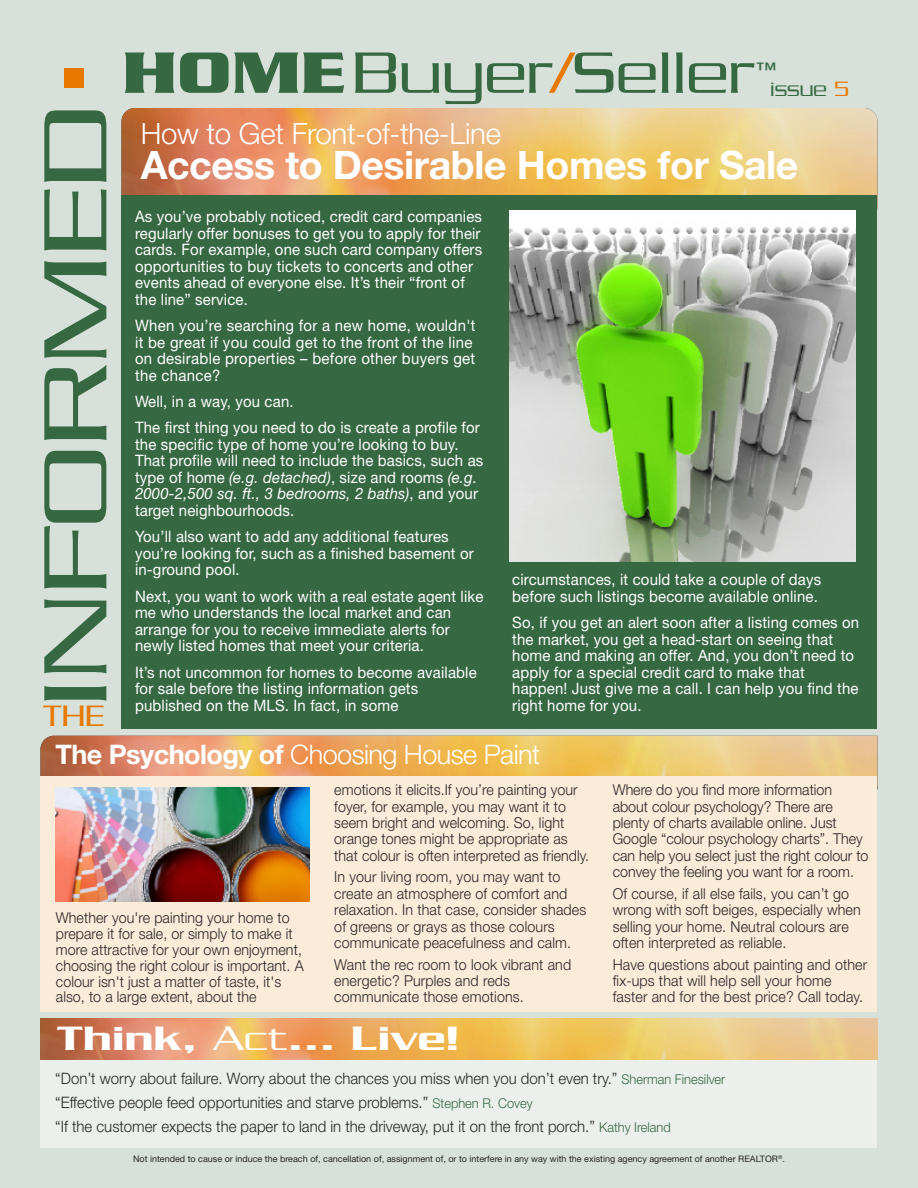
<style>
.page{position:relative;width:918px;height:1188px;background:#d7e1d9}
.page>*{position:absolute;margin:0;border:0;box-sizing:border-box;transform-origin:0 0}
.t1{font:300 96.9px "Serpentine Std";color:#366842;scale:1.27 1}
.t2{font:300 63px "Serpentine Std";color:#366842;scale:1.12 1}
.t3{font:700 39.15px "Helvetica Neue LT Std";letter-spacing:-.01em;color:#fff}
.t4{font:500 36.6px "Serpentine Std";color:#fff;scale:1.21 1}
.t5{font:300 31.95px "Serpentine Std";color:#e87900;scale:1.08 1}
.t6{font:300 29.4px "Helvetica Neue LT Std";letter-spacing:-.01em;color:#fff}
.t7{font:300 27px "Helvetica Neue LT Std";letter-spacing:-.02em;color:#fff}
.t8{font:300 22.5px "Serpentine Std";color:#366842}
.t9{font:300 21px "Serpentine Std";color:#366842;scale:1.12 1}
.t10{font:15.75px/16.5px "Helvetica Neue LT Std";letter-spacing:.01em;color:#fff;scale:.95 1}
.t11{font:300 15.75px/24px "Helvetica Neue LT Std";color:#272526;scale:.95 1}
.t12{font:300 15px/16.4px "Helvetica Neue LT Std";letter-spacing:.005em;color:#272526;scale:.95 1}
.t13{font:9px "Helvetica Neue LT Std";color:#272526}
.s1{font-weight:700}
.s2{color:#e87900}
.s3{font-style:italic}
.s4{font-weight:300}
.s5{font-size:13.5px;color:#366842}
</style>
<div class="page">
<div style="left:41px;top:1029px;width:836px;height:118px;background:#ebf0ec"></div>
<img style="left:122px;top:108px;width:756px;height:88px">
<div style="left:65px;top:68px;width:19px;height:20px;background:#e87900"></div>
<div style="left:122px;top:196px;width:756px;height:533px;background:#366842"></div>
<img style="left:509px;top:210px;width:346px;height:351px">
<img style="left:40px;top:736px;width:838px;height:41px">
<img style="left:40px;top:1019px;width:838px;height:41px">
<div style="left:40px;top:777px;width:838px;height:235px;background:#fbebd9"></div>
<img style="left:55px;top:788px;width:255px;height:114px">
<h1 class="t1" style="left:44px;top:708px;width:476px;rotate:-90deg">INFORMED</h1>
<h3 class="t5" style="left:43px;top:705px;width:58px">THE</h3>
<h2 class="t2" style="left:122px;top:53px;width:566px"><span class="s1">HOME</span>Buyer<span class="s2">/</span>Seller</h2>
<h3 class="t9" style="left:754px;top:63px;width:22px">™</h3>
<h3 class="t8" style="left:770px;top:82px;width:80px">issue <span class="s2">5</span></h3>
<h3 class="t6" style="left:141px;top:123px;width:362px">How to Get Front-of-the-Line</h3>
<h3 class="t3" style="left:141px;top:151px;width:659px">Access to Desirable Homes for Sale</h3>
<p class="t10" style="left:135px;top:210px;width:367px">As you’ve probably noticed, credit card companies regularly offer bonuses to get you to apply for their cards. For example, one such card company offers opportunities to buy tickets to concerts and other events ahead of everyone else. It’s their “front of the line” service.</p>
<p class="t10" style="left:135px;top:319px;width:360px">When you’re searching for a new home, wouldn't it be great if you could get to the front of the line on desirable properties – before other buyers get the chance?</p>
<p class="t10" style="left:135px;top:390px;width:365px;line-height:26.4px">Well, in a way, you can.<br>The first thing you need to do is create a profile for</p>
<p class="t10" style="left:135px;top:438px;width:368px">the specific type of home you’re looking to buy.<br>That profile will need to include the basics, such as type of home <span class="s3">(e.g. detached)</span>, size and rooms <span class="s3">(e.g.<br>2000-2,500 sq. ft., 3 bedrooms, 2 baths)</span>, and your target neighbourhoods.</p>
<p class="t10" style="left:135px;top:530px;width:358px">You’ll also want to add any additional features you’re looking for, such as a finished basement or in-ground pool.</p>
<p class="t10" style="left:135px;top:589px;width:368px">Next, you want to work with a real estate agent like me who understands the local market and can arrange for you to receive immediate alerts for newly listed homes that meet your criteria.</p>
<p class="t10" style="left:135px;top:665px;width:361px">It’s not uncommon for homes to become available for sale before the listing information gets published on the MLS. In fact, in some</p>
<p class="t10" style="left:512px;top:573px;width:327px">circumstances, it could take a couple of days before such listings become available online.</p>
<p class="t10" style="left:512px;top:616px;width:367px">So, if you get an alert soon after a listing comes on the market, you get a head-start on seeing that home and making an offer. And, you don’t need to apply for a special credit card to make that happen! Just give me a call. I can help you find the</p>
<p class="t10" style="left:512px;top:698px;width:138px">right home for you.</p>
<h3 class="t7" style="left:56px;top:744px;width:486px"><span class="s1">The Psychology of</span> Choosing House Paint</h3>
<p class="t12" style="left:56px;top:911px;width:262px;line-height:15.9px">Whether you're painting your home to prepare it for sale, or simply to make it more attractive for your own enjoyment, choosing the right colour is important. A colour isn't just a matter of taste, it's also, to a large extent, about the</p>
<p class="t12" style="left:334px;top:783px;width:270px">emotions it elicits.If you’re painting your foyer, for example, you may want it to seem bright and welcoming. So, light orange tones might be appropriate as that colour is often interpreted as friendly.</p>
<p class="t12" style="left:334px;top:870px;width:267px">In your living room, you may want to create an atmosphere of comfort and relaxation. In that case, consider shades of greens or grays as those colours communicate peacefulness and calm.</p>
<p class="t12" style="left:334px;top:958px;width:251px">Want the rec room to look vibrant and energetic? Purples and reds communicate those emotions.</p>
<h3 class="t4" style="left:57px;top:1026px;width:334px">Think, <span class="s4">Act</span>... Live!</h3>
<p class="t12" style="left:613px;top:783px;width:271px">Where do you find more information about colour psychology? There are plenty of charts available online. Just Google “colour psychology charts”. They can help you select just the right colour to convey the feeling you want for a room.</p>
<p class="t12" style="left:613px;top:887px;width:263px">Of course, if all else fails, you can’t go wrong with soft beiges, especially when selling your home. Neutral colours are often interpreted as reliable.</p>
<p class="t12" style="left:613px;top:958px;width:269px">Have questions about painting and other fix-ups that will help sell your home faster and for the best price? Call today.</p>
<p class="t11" style="left:55px;top:1068px;width:707px">“Don’t worry about failure. Worry about the chances you miss when you don’t even try.” <span class="s5">Sherman Finesilver </span>“Effective people feed opportunities and starve problems.” <span class="s5">Stephen R. Covey<br></span>“If the customer expects the paper to land in the driveway, put it on the front porch.” <span class="s5">Kathy Ireland</span></p>
<p class="t13" style="left:133px;top:1156px;width:653px">Not intended to cause or induce the breach of, cancellation of, assignment of, or to interfere in any way with the existing agency agreement of another REALTOR<sup>®</sup>.</p>
</div>
